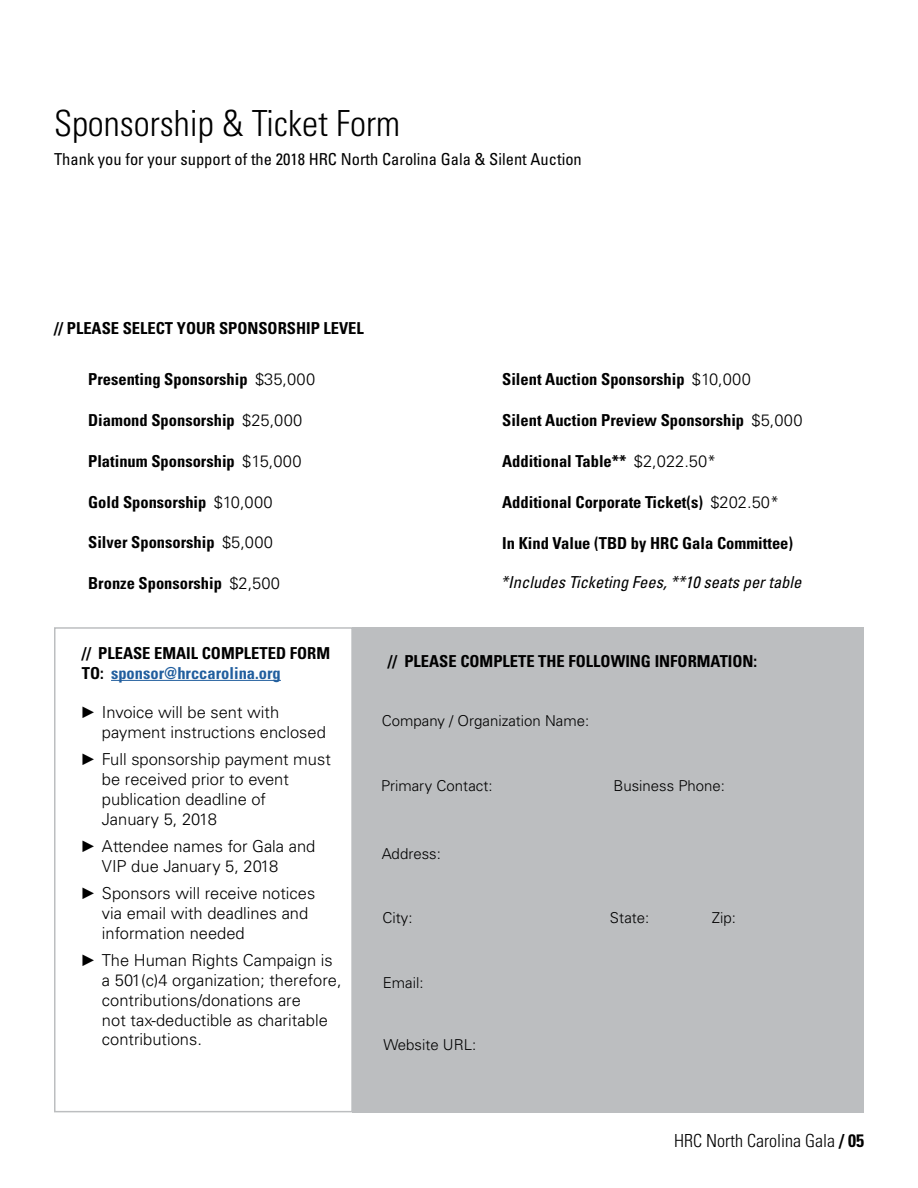
<style>
.page{position:relative;width:918px;height:1188px;background:#fff}
.page>*{position:absolute;margin:0;border:0;box-sizing:border-box;transform-origin:0 0}
.t1{font:300 condensed 36px "Univers LT Std";color:#000}
.t2{font:300 condensed 18px "Univers LT Std";color:#000}
.t3{font:700 condensed 16.5px/19.8px "Univers LT Std";color:#000}
.t4{font:300 16.5px/19.8px "Univers LT Std";color:#000}
.t5{font:condensed 16.5px "Univers LT Std";color:#000}
.t6{font:italic condensed 16.5px "Univers LT Std";color:#000}
.t7{font:300 15px "Univers LT Std";color:#000}
.s1{font-weight:300;font-stretch:normal}
.s2{color:#215e9e}
.s3{font-weight:700}
</style>
<div class="page">
<div style="left:54px;top:627px;width:299px;height:485px;background:#fff;border:2px solid #bcbec0"></div>
<hr style="left:111px;top:680px;width:170px;height:1px;background:#215e9e">
<div style="left:353px;top:627px;width:511px;height:485px;background:#bcbec0"></div>
<h1 class="t1" style="left:54px;top:102px;width:348px">Sponsorship &amp; Ticket Form</h1>
<p class="t5" style="left:54px;top:149px;width:529px">Thank you for your support of the 2018 HRC North Carolina Gala &amp; Silent Auction</p>
<p class="t3" style="left:54px;top:318px;width:311px">// PLEASE SELECT YOUR SPONSORSHIP LEVEL</p>
<p class="t3" style="left:88px;top:369px;width:229px">Presenting Sponsorship <span class="s1">$35,000</span></p>
<p class="t3" style="left:88px;top:410px;width:216px">Diamond Sponsorship <span class="s1">$25,000</span></p>
<p class="t3" style="left:88px;top:451px;width:215px">Platinum Sponsorship <span class="s1">$15,000</span></p>
<p class="t3" style="left:88px;top:492px;width:186px">Gold Sponsorship <span class="s1">$10,000</span></p>
<p class="t3" style="left:88px;top:533px;width:186px">Silver Sponsorship <span class="s1">$5,000</span></p>
<p class="t3" style="left:88px;top:573px;width:193px">Bronze Sponsorship <span class="s1">$2,500</span></p>
<p class="t3" style="left:502px;top:369px;width:250px">Silent Auction Sponsorship <span class="s1">$10,000</span></p>
<p class="t3" style="left:502px;top:410px;width:302px">Silent Auction Preview Sponsorship <span class="s1">$5,000</span></p>
<p class="t3" style="left:502px;top:451px;width:216px">Additional Table** <span class="s1">$2,022.50*</span></p>
<p class="t3" style="left:502px;top:492px;width:278px">Additional Corporate Ticket(s) <span class="s1">$202.50*</span></p>
<p class="t3" style="left:502px;top:533px;width:292px">In Kind Value (TBD by HRC Gala Committee)</p>
<p class="t6" style="left:501px;top:572px;width:302px">*Includes Ticketing Fees, **10 seats per table</p>
<p class="t3" style="left:82px;top:643px;width:250px">// PLEASE EMAIL COMPLETED FORM<br>TO: <span class="s2">sponsor@hrccarolina.org</span></p>
<p class="t4" style="left:102px;top:703px;width:225px">Invoice will be sent with payment instructions enclosed</p>
<p class="t4" style="left:102px;top:750px;width:230px">Full sponsorship payment must be received prior to event publication deadline of<br>January 5, 2018</p>
<p class="t4" style="left:102px;top:836px;width:215px">Attendee names for Gala and<br>VIP due January 5, 2018</p>
<p class="t4" style="left:102px;top:884px;width:215px">Sponsors will receive notices via email with deadlines and information needed</p>
<p class="t4" style="left:102px;top:950px;width:241px">The Human Rights Campaign is a 501(c)4 organization; therefore, contributions/donations are<br>not tax-deductible as charitable contributions.</p>
<p class="t3" style="left:388px;top:651px;width:371px">// PLEASE COMPLETE THE FOLLOWING INFORMATION:</p>
<p class="t7" style="left:382px;top:711px;width:209px">Company / Organization Name:</p>
<p class="t7" style="left:381px;top:777px;width:113px">Primary Contact:</p>
<p class="t7" style="left:382px;top:844px;width:60px">Address:</p>
<p class="t7" style="left:613px;top:777px;width:113px">Business Phone:</p>
<p class="t7" style="left:382px;top:908px;width:32px">City:</p>
<p class="t7" style="left:610px;top:908px;width:41px">State:</p>
<p class="t7" style="left:712px;top:908px;width:26px">Zip:</p>
<p class="t7" style="left:383px;top:974px;width:42px">Email:</p>
<p class="t7" style="left:383px;top:1036px;width:94px">Website URL:</p>
<p class="t2" style="left:674px;top:1130px;width:191px">HRC North Carolina Gala <span class="s3">/ 05</span></p>
</div>
